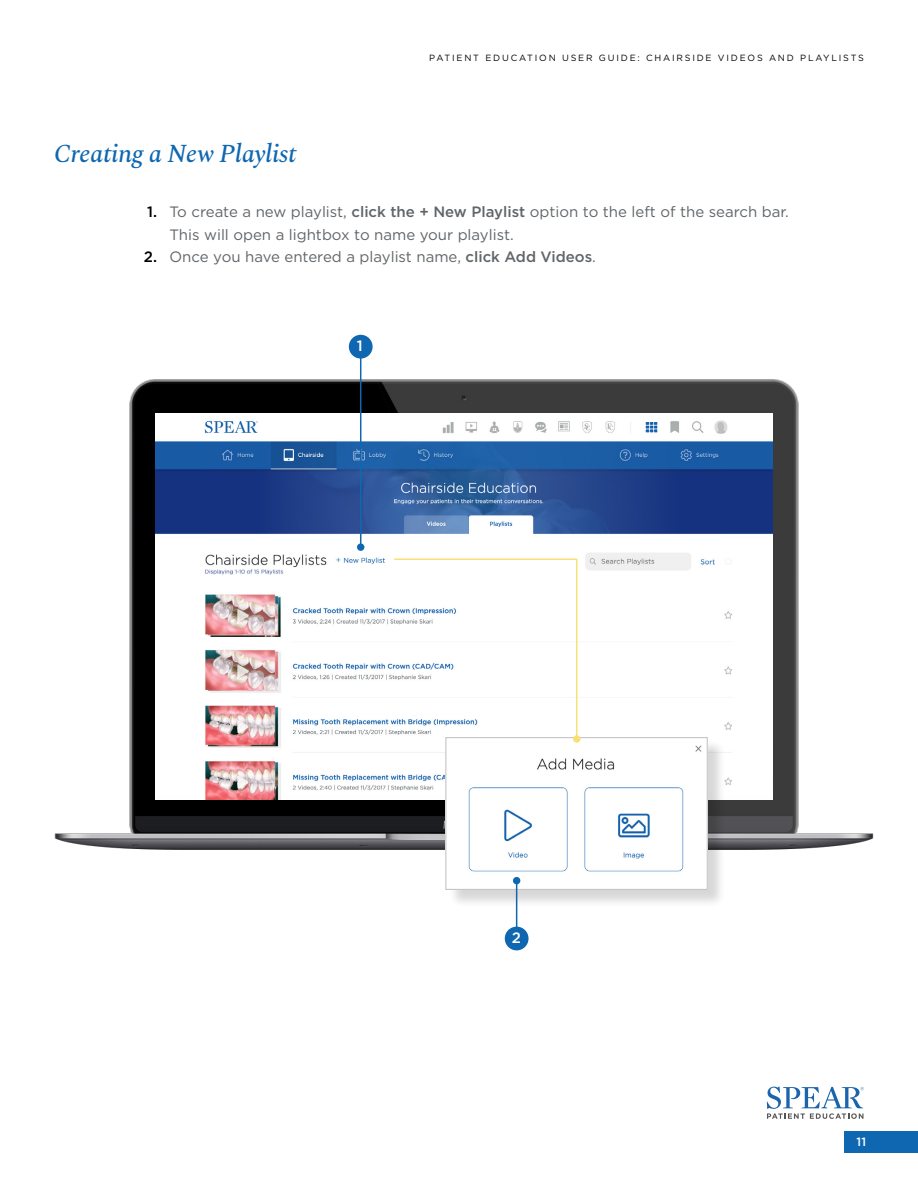
<style>
.page{position:relative;width:918px;height:1188px;background:#fff}
.page>*{position:absolute;margin:0;border:0;box-sizing:border-box;transform-origin:0 0}
.t1{font:italic 500 25.5px "Spectral";letter-spacing:-.01em;color:#0e67b0}
.t2{font:15px/22.5px "Gotham";color:#606569}
.t3{font:500 15px "Gotham";color:#000}
.t4{font:500 15px "Gotham";color:#fff}
.t5{font:500 12px "Gotham";color:#fff}
.t6{font:9px "Gotham";letter-spacing:.2em;color:#000}
.s1{font-weight:500}
</style>
<div class="page">
<div style="left:845px;top:1131px;width:73px;height:21px;background:#0e67b0"></div>
<svg style="left:767px;top:1087px;width:97px;height:32px"></svg>
<img style="left:54px;top:346px;width:820px;height:544px">
<img style="left:156px;top:414px;width:617px;height:385px">
<hr style="left:360px;top:356px;width:1px;height:190px;background:#0e67b0">
<div style="left:349px;top:335px;width:24px;height:24px;background:#0e67b0;border-radius:50%"></div>
<div style="left:357px;top:543px;width:7px;height:8px;background:#0e67b0;border-radius:50%"></div>
<div style="left:448px;top:740px;width:278px;height:169px;background:#000;opacity:.16"></div>
<img style="left:448px;top:739px;width:258px;height:149px">
<div style="left:446px;top:737px;width:262px;height:153px;border:1px solid #bfbec1"></div>
<svg style="left:393px;top:558px;width:185px;height:183px"></svg>
<div style="left:573px;top:735px;width:7px;height:8px;background:#f9e072;border-radius:50%"></div>
<div style="left:505px;top:927px;width:24px;height:23px;background:#0e67b0;border-radius:50%"></div>
<hr style="left:516px;top:882px;width:1px;height:48px;background:#0e67b0">
<div style="left:513px;top:877px;width:7px;height:7px;background:#0e67b0;border-radius:50%"></div>
<p class="t6" style="left:429px;top:52px;width:436px">PATIENT EDUCATION USER GUIDE: CHAIRSIDE VIDEOS AND PLAYLISTS</p>
<h1 class="t1" style="left:54px;top:135px;width:244px">Creating a New Playlist</h1>
<p class="t2" style="left:170px;top:200px;width:621px">To create a new playlist, <span class="s1">click the + New Playlist</span> option to the left of the search bar.<br>This will open a lightbox to name your playlist.<br>Once you have entered a playlist name, <span class="s1">click Add Videos</span>.</p>
<p class="t3" style="left:147px;top:202px;width:11px">1.</p>
<p class="t3" style="left:144px;top:247px;width:15px">2.</p>
<p class="t4" style="left:357px;top:336px;width:7px">1</p>
<p class="t4" style="left:512px;top:928px;width:11px">2</p>
<p class="t5" style="left:857px;top:1134px;width:11px">11</p>
</div>
